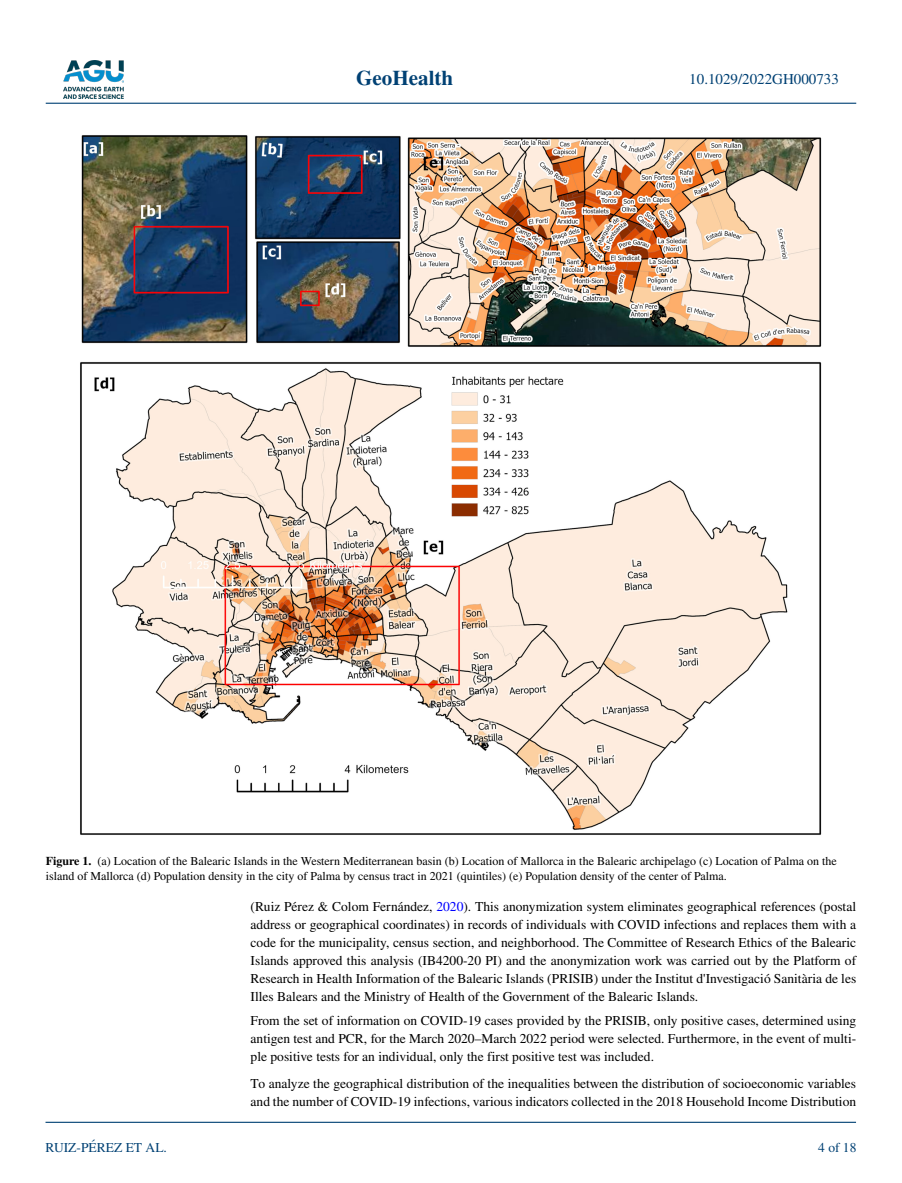
<style>
.page{position:relative;width:902px;height:1183px;background:#fff}
.page>*{position:absolute;margin:0;border:0;box-sizing:border-box;transform-origin:0 0}
.t1{font:700 21px "STIX";color:#004174}
.t2{font:15px "STIX";color:#004174}
.t3{font:13.5px/18px "STIX";color:#000;text-align:justify}
.t4{font:13.5px "STIX";color:#004174}
.t5{font:12px/15px "STIX";color:#000}
.s1{font-weight:700}
.s2{color:#00f}
</style>
<div class="page">
<img style="left:63px;top:60px;width:60px;height:39px">
<hr style="left:46px;top:103px;width:810px;height:1px;background:#004174">
<hr style="left:45px;top:1121px;width:810px;height:1px;background:#004174">
<img style="left:80px;top:135px;width:741px;height:700px">
<h1 class="t1" style="left:356px;top:66px;width:98px">GeoHealth</h1>
<p class="t2" style="left:689px;top:69px;width:151px">10.1029/2022GH000733</p>
<p class="t5" style="left:46px;top:853px;width:792px"><span class="s1">Figure 1.</span> (a) Location of the Balearic Islands in the Western Mediterranean basin (b) Location of Mallorca in the Balearic archipelago (c) Location of Palma on the island of Mallorca (d) Population density in the city of Palma by census tract in 2021 (quintiles) (e) Population density of the center of Palma.</p>
<p class="t4" style="left:45px;top:1138px;width:123px">RUIZ-PÉREZ ET AL.</p>
<p class="t3" style="left:250px;top:898px;width:607px">(Ruiz Pérez &amp; Colom Fernández, <span class="s2">2020</span>). This anonymization system eliminates geographical references (postal address or geographical coordinates) in records of individuals with COVID infections and replaces them with a code for the municipality, census section, and neighborhood. The Committee of Research Ethics of the Balearic Islands approved this analysis (IB4200-20 PI) and the anonymization work was carried out by the Platform of Research in Health Information of the Balearic Islands (PRISIB) under the Institut d'Investigació Sanitària de les Illes Balears and the Ministry of Health of the Government of the Balearic Islands.</p>
<p class="t3" style="left:250px;top:1012px;width:607px">From the set of information on COVID-19 cases provided by the PRISIB, only positive cases, determined using antigen test and PCR, for the March 2020–March 2022 period were selected. Furthermore, in the event of multi&shy;ple positive tests for an individual, only the first positive test was included.</p>
<p class="t3" style="left:250px;top:1075px;width:607px">To analyze the geographical distribution of the inequalities between the distribution of socioeconomic variables and the number of COVID-19 infections, various indicators collected in the 2018 Household Income Distribution</p>
<p class="t4" style="left:818px;top:1138px;width:40px">4 of 18</p>
</div>
